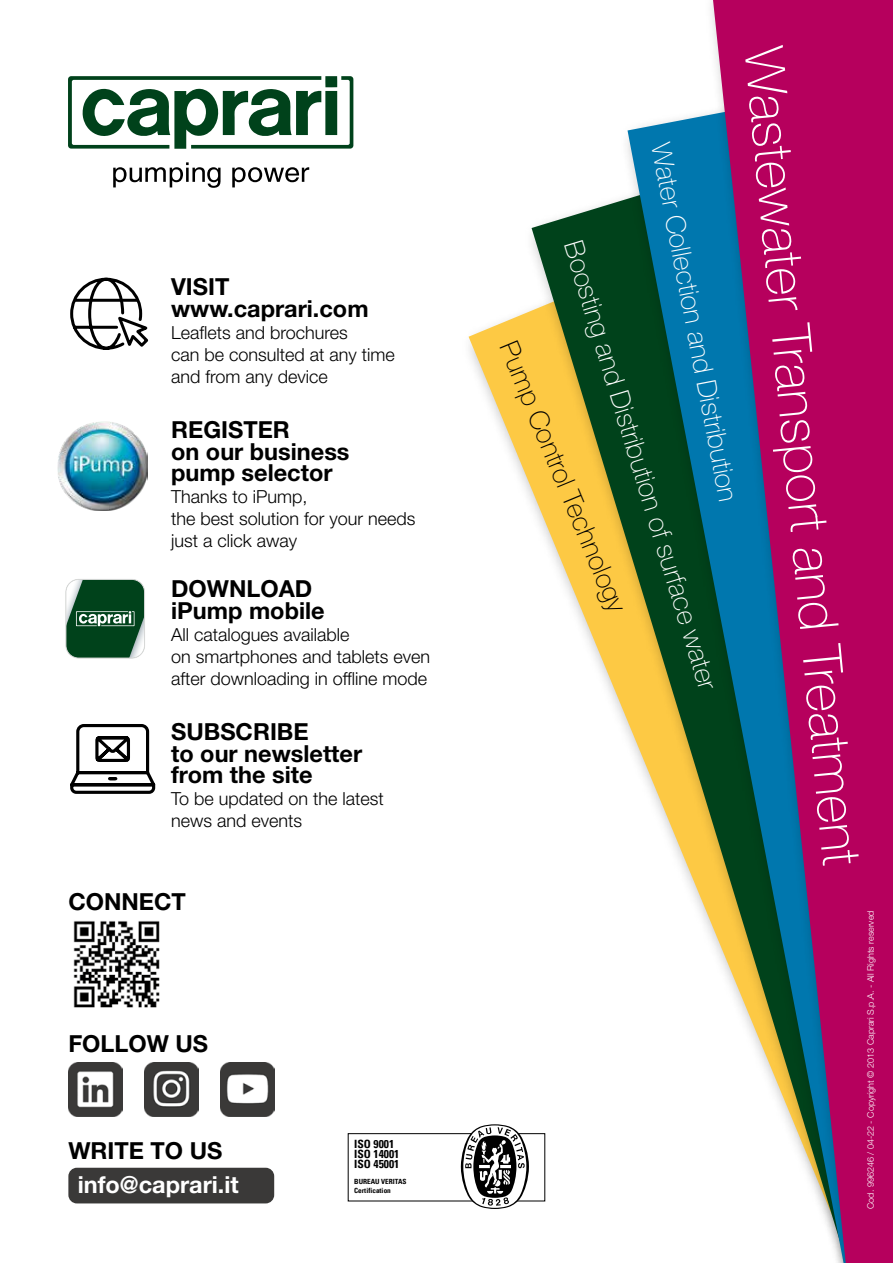
<style>
.page{position:relative;width:893px;height:1263px;background:#fff}
.page>*{position:absolute;margin:0;border:0;box-sizing:border-box;transform-origin:0 0}
.t1{font:100 54px "Helvetica Neue LT Pro";color:#fff}
.t2{font:100 27px "Helvetica Neue LT Pro";color:#fff}
.t3{font:100 27px "Helvetica Neue LT Pro";color:#000}
.t4{font:700 23.55px/21.9px "Helvetica Neue LT Pro";color:#000}
.t5{font:700 23.55px "Helvetica Neue LT Pro";color:#fff}
.t6{font:300 18px/21.8px "Helvetica Neue LT Pro";color:#000}
.t7{font:700 condensed 11.4px/9.8px "Univers LT";color:#000}
.t8{font:300 9px "Helvetica Neue LT Pro";color:#fff}
.t9{font:700 condensed 7.2px/8.9px "Univers LT";color:#000}
</style>
<div class="page">
<img style="left:73px;top:921px;width:87px;height:87px">
<svg style="left:469px;top:314px;width:54px;height:169px"></svg>
<div style="left:523px;top:0;width:370px;height:1263px;background:#000;opacity:.4"></div>
<svg style="left:532px;top:118px;width:87px;height:1145px"></svg>
<div style="left:619px;top:0;width:274px;height:1263px;background:#000;opacity:.4"></div>
<svg style="left:627px;top:80px;width:77px;height:1183px"></svg>
<div style="left:704px;top:0;width:189px;height:1263px;background:#000;opacity:.4"></div>
<svg style="left:713px;top:0;width:180px;height:1263px;background:#933976"></svg>
<div style="left:348px;top:1134px;width:197px;height:67px;background:#fff"></div>
<div style="left:348px;top:1133px;width:197px;height:68px;border:1px solid #000"></div>
<svg style="left:461px;top:1124px;width:68px;height:85px"></svg>
<svg style="left:113px;top:162px;width:108px;height:26px"></svg>
<svg style="left:232px;top:167px;width:77px;height:20px"></svg>
<svg style="left:68px;top:76px;width:285px;height:73px"></svg>
<img style="left:57px;top:421px;width:90px;height:90px">
<img style="left:68px;top:1062px;width:54px;height:54px">
<img style="left:145px;top:1062px;width:53px;height:54px">
<img style="left:221px;top:1062px;width:54px;height:54px">
<svg style="left:70px;top:724px;width:86px;height:70px"></svg>
<svg style="left:70px;top:277px;width:79px;height:73px"></svg>
<hr style="left:74px;top:299px;width:64px;height:3px;background:#000">
<svg style="left:66px;top:579px;width:79px;height:79px;background:#326648"></svg>
<div style="left:68px;top:1168px;width:206px;height:35px;background:#3a3938;border-radius:9px"></div>
<h3 class="t4" style="left:171px;top:275px;width:199px">VISIT www.caprari.com</h3>
<p class="t6" style="left:171px;top:321px;width:225px">Leaflets and brochures<br>can be consulted at any time and from any device</p>
<h3 class="t4" style="left:171px;top:418px;width:180px">REGISTER<br>on our business pump selector</h3>
<p class="t6" style="left:171px;top:486px;width:246px">Thanks to iPump,<br>the best solution for your needs just a click away</p>
<h3 class="t4" style="left:171px;top:577px;width:155px">DOWNLOAD iPump mobile</h3>
<p class="t6" style="left:171px;top:623px;width:261px">All catalogues available<br>on smartphones and tablets even after downloading in offline mode</p>
<h3 class="t4" style="left:171px;top:720px;width:193px">SUBSCRIBE<br>to our newsletter from the site</h3>
<p class="t6" style="left:171px;top:787px;width:214px">To be updated on the latest news and events</p>
<h3 class="t4" style="left:68px;top:890px;width:119px">CONNECT</h3>
<h3 class="t4" style="left:68px;top:1032px;width:141px">FOLLOW US</h3>
<h3 class="t4" style="left:68px;top:1139px;width:156px">WRITE TO US</h3>
<h3 class="t5" style="left:78px;top:1170px;width:163px">info@caprari.it</h3>
<p class="t7" style="left:354px;top:1139px;width:47px">ISO 9001<br>ISO 14001<br>ISO 45001</p>
<p class="t9" style="left:354px;top:1177px;width:54px">BUREAU VERITAS<br>Certification</p>
<h2 class="t2" style="left:676px;top:140px;width:366px;rotate:79deg">Water Collection and Distribution</h2>
<h2 class="t2" style="left:588px;top:237px;width:469px;rotate:73deg">Boosting and Distribution of surface water</h2>
<h2 class="t3" style="left:524px;top:336px;width:292px;rotate:68deg">Pump Control Technology</h2>
<h1 class="t1" style="left:799px;top:44px;width:823px;rotate:85deg">Wastewater Transport and Treatment</h1>
<p class="t8" style="left:865px;top:1209px;width:300px;rotate:-90deg">Cod. 996246 / 04-22 - Copyright © 2013 Caprari S.p.A. - All Rights reserved</p>
</div>
